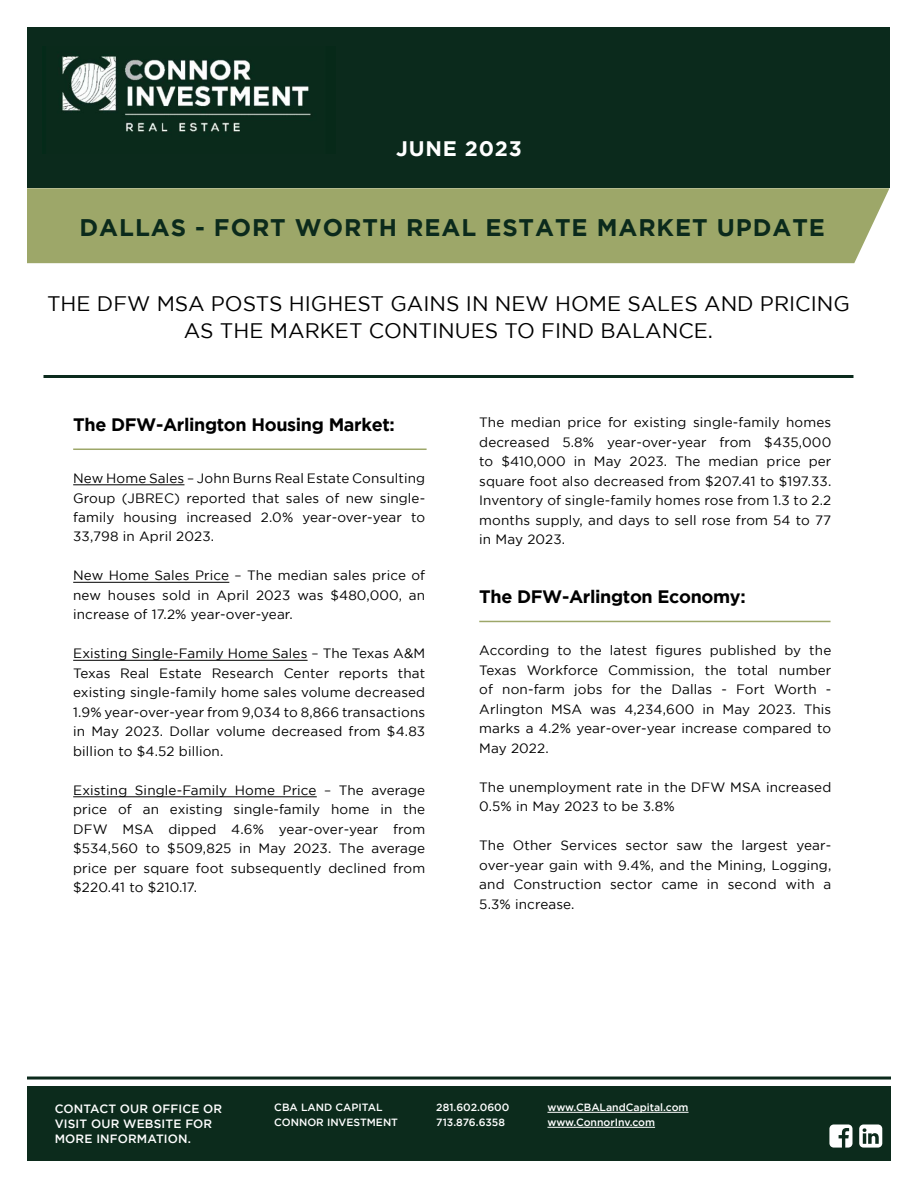
<style>
.page{position:relative;width:918px;height:1188px;background:#fff}
.page>*{position:absolute;margin:0;border:0;box-sizing:border-box;transform-origin:0 0}
.t1{font:700 24px "Gotham";letter-spacing:.04em;color:#0b2a1c}
.t2{font:21px/27px "Gotham";color:#000;text-align:center}
.t3{font:700 21px "Gotham";letter-spacing:.04em;color:#fff}
.t4{font:700 18px "Gotham";letter-spacing:-.02em;color:#000}
.t5{font:13.5px/19.5px "Gotham";letter-spacing:.01em;color:#000;text-align:justify}
.t6{font:500 12px/15px "Gotham";letter-spacing:.01em;color:#fff}
.t7{font:500 10.5px "Gotham";color:#fff}
</style>
<div class="page">
<div style="left:27px;top:188px;width:863px;height:75px;background:#9da769"></div>
<hr style="left:73px;top:485px;width:111px;height:1px;background:#000">
<hr style="left:73px;top:582px;width:156px;height:1px;background:#000">
<hr style="left:73px;top:660px;width:235px;height:1px;background:#000">
<hr style="left:73px;top:797px;width:244px;height:1px;background:#000">
<hr style="left:73px;top:449px;width:354px;height:1px;background:#9da769">
<hr style="left:479px;top:621px;width:352px;height:1px;background:#9da769">
<div style="left:28px;top:28px;width:862px;height:160px;background:#0b2a1c"></div>
<hr style="left:43px;top:375px;width:810px;height:3px;background:#0b2a1c">
<hr style="left:27px;top:1077px;width:864px;height:3px;background:#0b2a1c">
<div style="left:27px;top:1086px;width:864px;height:75px;background:#0c2b1c"></div>
<img style="left:62px;top:56px;width:249px;height:76px">
<svg style="left:829px;top:1125px;width:24px;height:23px"></svg>
<svg style="left:859px;top:1125px;width:23px;height:23px"></svg>
<hr style="left:547px;top:1112px;width:142px;height:1px;background:#fff">
<hr style="left:547px;top:1127px;width:108px;height:1px;background:#fff">
<h2 class="t3" style="left:396px;top:137px;width:127px">JUNE 2023</h2>
<h1 class="t1" style="left:80px;top:213px;width:747px">DALLAS - FORT WORTH REAL ESTATE MARKET UPDATE</h1>
<h2 class="t2" style="left:47px;top:290px;width:804px">THE DFW MSA POSTS HIGHEST GAINS IN NEW HOME SALES AND PRICING<br>AS THE MARKET CONTINUES TO FIND BALANCE.</h2>
<h3 class="t4" style="left:73px;top:414px;width:323px">The DFW-Arlington Housing Market:</h3>
<p class="t5" style="left:73px;top:468px;width:354px">New Home Sales – John Burns Real Estate Consulting Group (JBREC) reported that sales of new single&shy;family housing increased 2.0% year-over-year to 33,798 in April 2023.</p>
<p class="t5" style="left:73px;top:566px;width:354px">New Home Sales Price – The median sales price of new houses sold in April 2023 was $480,000, an increase of 17.2% year-over-year.</p>
<p class="t5" style="left:73px;top:644px;width:354px">Existing Single-Family Home Sales – The Texas A&amp;M Texas Real Estate Research Center reports that existing single-family home sales volume decreased 1.9% year-over-year from 9,034 to 8,866 transactions in May 2023. Dollar volume decreased from $4.83 billion to $4.52 billion.</p>
<p class="t5" style="left:73px;top:780px;width:354px">Existing Single-Family Home Price – The average price of an existing single-family home in the DFW MSA dipped 4.6% year-over-year from $534,560 to $509,825 in May 2023. The average price per square foot subsequently declined from $220.41 to $210.17.</p>
<p class="t5" style="left:479px;top:412px;width:354px">The median price for existing single-family homes decreased 5.8% year-over-year from $435,000 to $410,000 in May 2023. The median price per square foot also decreased from $207.41 to $197.33.<br>Inventory of single-family homes rose from 1.3 to 2.2 months supply, and days to sell rose from 54 to 77 in May 2023.</p>
<h3 class="t4" style="left:479px;top:586px;width:268px">The DFW-Arlington Economy:</h3>
<p class="t5" style="left:479px;top:640px;width:354px">According to the latest figures published by the Texas Workforce Commission, the total number of non-farm jobs for the Dallas - Fort Worth - Arlington MSA was 4,234,600 in May 2023. This marks a 4.2% year-over-year increase compared to May 2022.</p>
<p class="t5" style="left:479px;top:777px;width:354px">The unemployment rate in the DFW MSA increased<br>0.5% in May 2023 to be 3.8%</p>
<p class="t5" style="left:479px;top:835px;width:354px">The Other Services sector saw the largest year&shy;over-year gain with 9.4%, and the Mining, Logging, and Construction sector came in second with a 5.3% increase.</p>
<p class="t6" style="left:55px;top:1101px;width:169px">CONTACT OUR OFFICE OR<br>VISIT OUR WEBSITE FOR<br>MORE INFORMATION.</p>
<p class="t7" style="left:274px;top:1101px;width:110px">CBA LAND CAPITAL</p>
<p class="t7" style="left:436px;top:1101px;width:75px">281.602.0600</p>
<p class="t7" style="left:547px;top:1101px;width:143px">www.CBALandCapital.com</p>
<p class="t7" style="left:274px;top:1116px;width:125px">CONNOR INVESTMENT</p>
<p class="t7" style="left:436px;top:1116px;width:70px">713.876.6358</p>
<p class="t7" style="left:547px;top:1116px;width:109px">www.ConnorInv.com</p>
</div>
